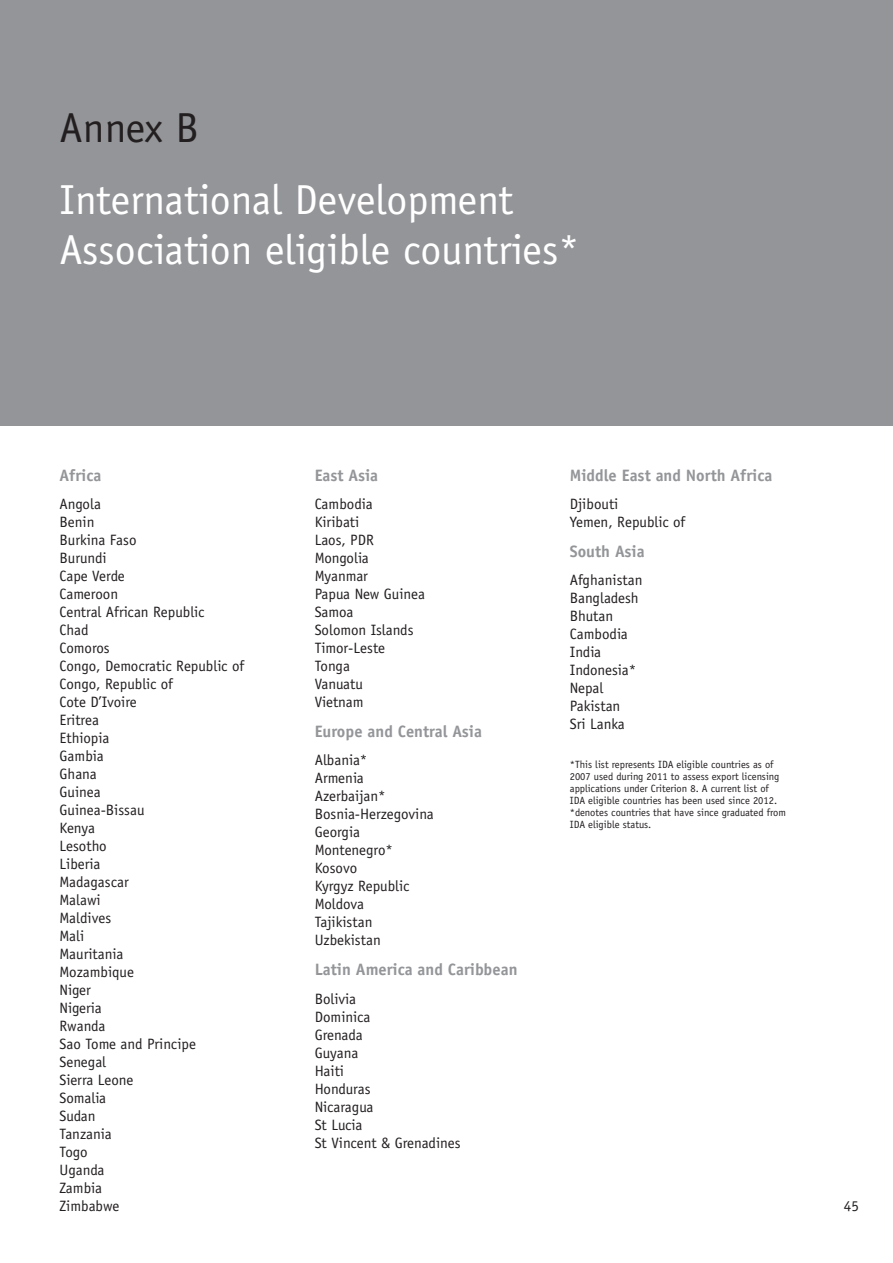
<style>
.page{position:relative;width:893px;height:1263px;background:#fff}
.page>*{position:absolute;margin:0;border:0;box-sizing:border-box;transform-origin:0 0}
.t1{font:42px/50.4px "Officina Sans";color:#fff}
.t2{font:42px "Officina Sans";letter-spacing:-.01em;color:#231f20}
.t3{font:700 16.5px "Officina Sans";color:#939598}
.t4{font:15px/18px "Officina Sans";color:#231f20}
.t5{font:10.5px/12px "Officina Sans";color:#231f20}
</style>
<div class="page">
<div style="left:0;top:0;width:893px;height:425px;background:#939598"></div>
<h1 class="t2" style="left:60px;top:103px;width:141px">Annex B</h1>
<h1 class="t1" style="left:60px;top:175px;width:521px">International Development<br>Association eligible countries*</h1>
<p class="t3" style="left:60px;top:465px;width:43px">Africa</p>
<p class="t4" style="left:60px;top:495px;width:186px">Angola<br>Benin<br>Burkina Faso<br>Burundi<br>Cape Verde<br>Cameroon<br>Central African Republic<br>Chad<br>Comoros<br>Congo, Democratic Republic of<br>Congo, Republic of<br>Cote D’Ivoire<br>Eritrea<br>Ethiopia<br>Gambia<br>Ghana<br>Guinea<br>Guinea-Bissau<br>Kenya<br>Lesotho<br>Liberia<br>Madagascar<br>Malawi<br>Maldives<br>Mali<br>Mauritania<br>Mozambique<br>Niger<br>Nigeria<br>Rwanda<br>Sao Tome and Principe<br>Senegal<br>Sierra Leone<br>Somalia<br>Sudan<br>Tanzania<br>Togo<br>Uganda<br>Zambia<br>Zimbabwe</p>
<p class="t3" style="left:315px;top:465px;width:65px">East Asia</p>
<p class="t4" style="left:315px;top:495px;width:112px">Cambodia<br>Kiribati<br>Laos, PDR<br>Mongolia<br>Myanmar<br>Papua New Guinea<br>Samoa<br>Solomon Islands<br>Timor-Leste<br>Tonga<br>Vanuatu<br>Vietnam</p>
<p class="t3" style="left:315px;top:721px;width:169px">Europe and Central Asia</p>
<p class="t4" style="left:315px;top:751px;width:121px">Albania*<br>Armenia<br>Azerbaijan*<br>Bosnia-Herzegovina<br>Georgia<br>Montenegro*<br>Kosovo<br>Kyrgyz Republic<br>Moldova<br>Tajikistan<br>Uzbekistan</p>
<p class="t3" style="left:315px;top:959px;width:204px">Latin America and Caribbean</p>
<p class="t4" style="left:315px;top:989px;width:147px">Bolivia<br>Dominica<br>Grenada<br>Guyana<br>Haiti<br>Honduras<br>Nicaragua<br>St Lucia<br>St Vincent &amp; Grenadines</p>
<p class="t3" style="left:570px;top:465px;width:204px">Middle East and North Africa</p>
<p class="t4" style="left:570px;top:495px;width:117px">Djibouti<br>Yemen, Republic of</p>
<p class="t3" style="left:570px;top:541px;width:76px">South Asia</p>
<p class="t4" style="left:570px;top:571px;width:74px">Afghanistan<br>Bangladesh<br>Bhutan<br>Cambodia<br>India<br>Indonesia*<br>Nepal<br>Pakistan<br>Sri Lanka</p>
<p class="t5" style="left:570px;top:758px;width:218px">*This list represents IDA eligible countries as of 2007 used during 2011 to assess export licensing applications under Criterion 8. A current list of IDA eligible countries has been used since 2012. *denotes countries that have since graduated from IDA eligible status.</p>
<p class="t4" style="left:844px;top:1197px;width:16px">45</p>
</div>
